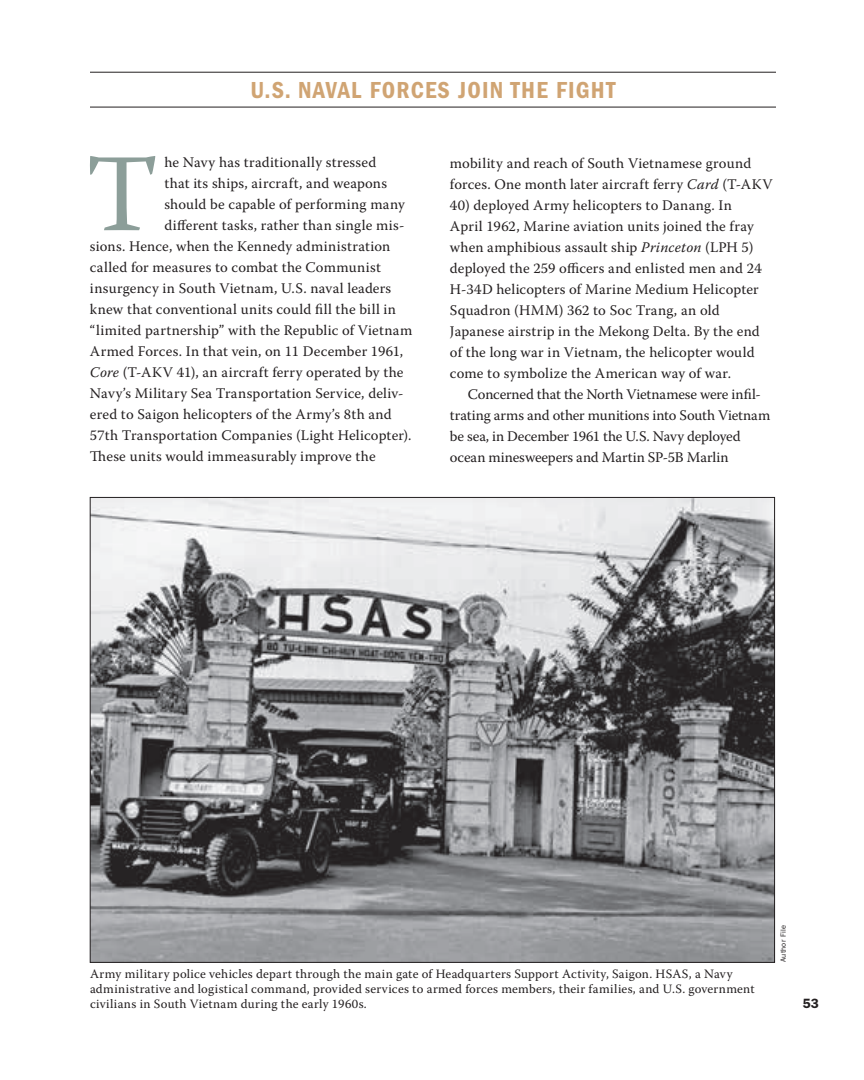
<style>
.page{position:relative;width:864px;height:1080px;background:#fff}
.page>*{position:absolute;margin:0;border:0;box-sizing:border-box;transform-origin:0 0}
.t1{font:110.25px "Warnock Pro";color:#8c9e99}
.t2{font:24px "ITC Franklin Gothic Std Dm Cd";letter-spacing:.05em;color:#d0a473}
.t3{font:14.7px/21px "Warnock Pro";letter-spacing:.01em;color:#231f20}
.t4{font:14.7px "Warnock Pro";letter-spacing:-.01em;color:#231f20}
.t5{font:14.7px "Warnock Pro";letter-spacing:-.015em;color:#231f20}
.t6{font:600 13.5px "ITC Franklin Gothic Std";color:#231f20}
.t7{font:12.75px/15px "Warnock Pro";letter-spacing:.025em;color:#231f20}
.t8{font:7.5px "ITC Franklin Gothic Std";letter-spacing:.03em;color:#231f20}
.s1{font-style:italic}
</style>
<div class="page">
<hr style="left:90px;top:72px;width:686px;height:1px;background:#231f20">
<hr style="left:90px;top:107px;width:686px;height:1px;background:#231f20">
<img style="left:92px;top:499px;width:681px;height:462px">
<h1 class="t2" style="left:251px;top:76px;width:366px">U.S. NAVAL FORCES JOIN THE FIGHT</h1>
<p class="t1" style="left:85px;top:128px;width:75px">T</p>
<p class="t3" style="left:164px;top:152px;width:213px">he Navy has traditionally stressed</p>
<p class="t3" style="left:164px;top:173px;width:224px">that its ships, aircraft, and weapons</p>
<p class="t3" style="left:164px;top:194px;width:242px">should be capable of performing many</p>
<p class="t3" style="left:164px;top:215px;width:242px">different tasks, rather than single mis-</p>
<p class="t3" style="left:90px;top:236px;width:302px">sions. Hence, when the Kennedy administration</p>
<p class="t3" style="left:90px;top:257px;width:292px">called for measures to combat the Communist</p>
<p class="t3" style="left:90px;top:278px;width:303px">insurgency in South Vietnam, U.S. naval leaders</p>
<p class="t3" style="left:90px;top:299px;width:308px">knew that conventional units could fill the bill in</p>
<p class="t3" style="left:90px;top:320px;width:324px">“limited partnership” with the Republic of Vietnam</p>
<p class="t3" style="left:90px;top:341px;width:315px">Armed Forces. In that vein, on 11 December 1961,</p>
<p class="t3" style="left:90px;top:362px;width:315px"><span class="s1">Core</span> (T-AKV 41), an aircraft ferry operated by the</p>
<p class="t3" style="left:90px;top:383px;width:315px">Navy’s Military Sea Transportation Service, deliv-</p>
<p class="t3" style="left:90px;top:404px;width:303px">ered to Saigon helicopters of the Army’s 8th and</p>
<p class="t3" style="left:90px;top:425px;width:323px">57th Transportation Companies (Light Helicopter).</p>
<p class="t3" style="left:90px;top:446px;width:287px">These units would immeasurably improve the</p>
<p class="t3" style="left:450px;top:153px;width:324px">mobility and reach of South Vietnamese ground forces. One month later aircraft ferry <span class="s1">Card</span> (T-AKV</p>
<p class="t3" style="left:450px;top:195px;width:283px">40) deployed Army helicopters to Danang. In</p>
<p class="t3" style="left:450px;top:216px;width:305px">April 1962, Marine aviation units joined the fray</p>
<p class="t3" style="left:450px;top:237px;width:305px">when amphibious assault ship <span class="s1">Princeton</span> (LPH 5)</p>
<p class="t3" style="left:450px;top:258px;width:313px">deployed the 259 officers and enlisted men and 24</p>
<p class="t3" style="left:450px;top:279px;width:310px">H-34D helicopters of Marine Medium Helicopter</p>
<p class="t3" style="left:450px;top:300px;width:271px">Squadron (HMM) 362 to Soc Trang, an old</p>
<p class="t3" style="left:450px;top:321px;width:311px">Japanese airstrip in the Mekong Delta. By the end</p>
<p class="t3" style="left:450px;top:342px;width:306px">of the long war in Vietnam, the helicopter would</p>
<p class="t3" style="left:450px;top:363px;width:283px">come to symbolize the American way of war.</p>
<p class="t4" style="left:468px;top:386px;width:295px">Concerned that the North Vietnamese were infil-</p>
<p class="t3" style="left:450px;top:405px;width:322px">trating arms and other munitions into South Vietnam</p>
<p class="t5" style="left:450px;top:428px;width:292px">be sea, in December 1961 the U.S. Navy deployed</p>
<p class="t3" style="left:450px;top:447px;width:280px">ocean minesweepers and Martin SP-5B Marlin</p>
<p class="t7" style="left:90px;top:966px;width:666px">Army military police vehicles depart through the main gate of Headquarters Support Activity, Saigon. HSAS, a Navy administrative and logistical command, provided services to armed forces members, their families, and U.S. government civilians in South Vietnam during the early 1960s.</p>
<p class="t8" style="left:779px;top:962px;width:38px;rotate:-90deg">Author File</p>
<p class="t6" style="left:803px;top:995px;width:18px">53</p>
</div>
